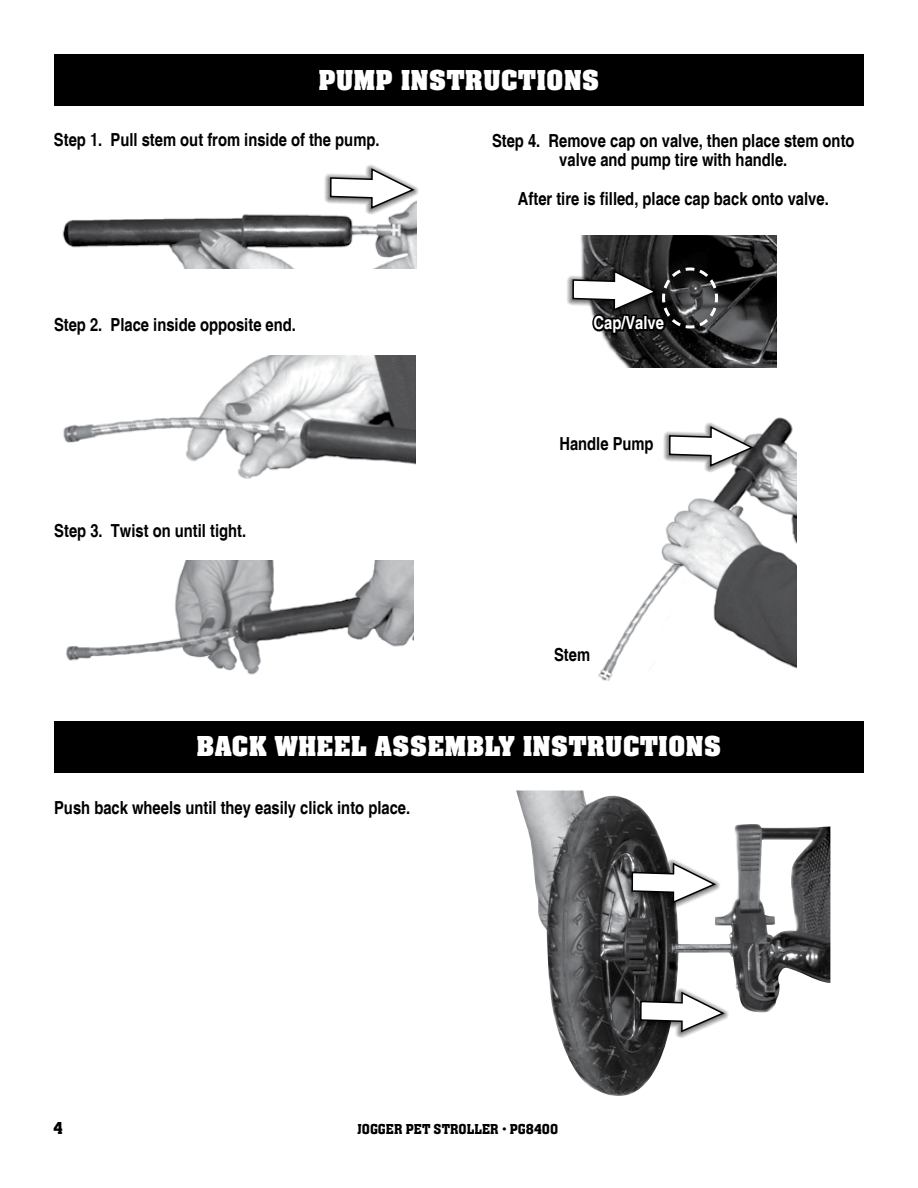
<style>
.page{position:relative;width:918px;height:1188px;background:#fff}
.page>*{position:absolute;margin:0;border:0;box-sizing:border-box;transform-origin:0 0}
.t1{font:700 30px "Aachen Std";color:#fff}
.t2{font:700 condensed 18px/19.5px "Helvetica";color:#000;text-align:center}
.t3{font:700 condensed 18px "Helvetica";color:#fff}
.t4{font:500 18px "Aachen Std";color:#000}
.t5{font:500 15px "Aachen Std";color:#000}
</style>
<div class="page">
<div style="left:54px;top:54px;width:810px;height:52px;background:#000"></div>
<div style="left:54px;top:721px;width:810px;height:52px;background:#000"></div>
<img style="left:62px;top:214px;width:354px;height:55px">
<img style="left:63px;top:356px;width:352px;height:123px">
<img style="left:66px;top:561px;width:347px;height:114px">
<img style="left:598px;top:417px;width:198px;height:264px">
<svg style="left:318px;top:165px;width:101px;height:60px"></svg>
<img style="left:516px;top:790px;width:314px;height:306px">
<svg style="left:628px;top:975px;width:106px;height:74px"></svg>
<svg style="left:657px;top:417px;width:106px;height:66px"></svg>
<svg style="left:620px;top:846px;width:105px;height:74px"></svg>
<img style="left:581px;top:235px;width:195px;height:132px">
<svg style="left:567px;top:254px;width:153px;height:83px"></svg>
<h1 class="t1" style="left:318px;top:63px;width:283px">PUMP INSTRUCTIONS</h1>
<p class="t2" style="left:54px;top:130px;width:327px">Step 1. Pull stem out from inside of the pump.</p>
<p class="t2" style="left:492px;top:131px;width:364px">Step 4. Remove cap on valve, then place stem onto valve and pump tire with handle.</p>
<p class="t2" style="left:518px;top:189px;width:312px">After tire is filled, place cap back onto valve.</p>
<p class="t2" style="left:54px;top:315px;width:244px">Step 2. Place inside opposite end.</p>
<p class="t2" style="left:54px;top:521px;width:193px">Step 3. Twist on until tight.</p>
<p class="t3" style="left:593px;top:312px;width:72px">Cap/Valve</p>
<p class="t2" style="left:559px;top:435px;width:96px">Handle Pump</p>
<p class="t2" style="left:554px;top:645px;width:38px">Stem</p>
<h1 class="t1" style="left:197px;top:730px;width:526px">BACK WHEEL ASSEMBLY INSTRUCTIONS</h1>
<p class="t2" style="left:54px;top:798px;width:358px">Push back wheels until they easily click into place.</p>
<p class="t4" style="left:54px;top:1118px;width:11px">4</p>
<p class="t5" style="left:357px;top:1121px;width:202px">JOGGER PET STROLLER • PG8400</p>
</div>
